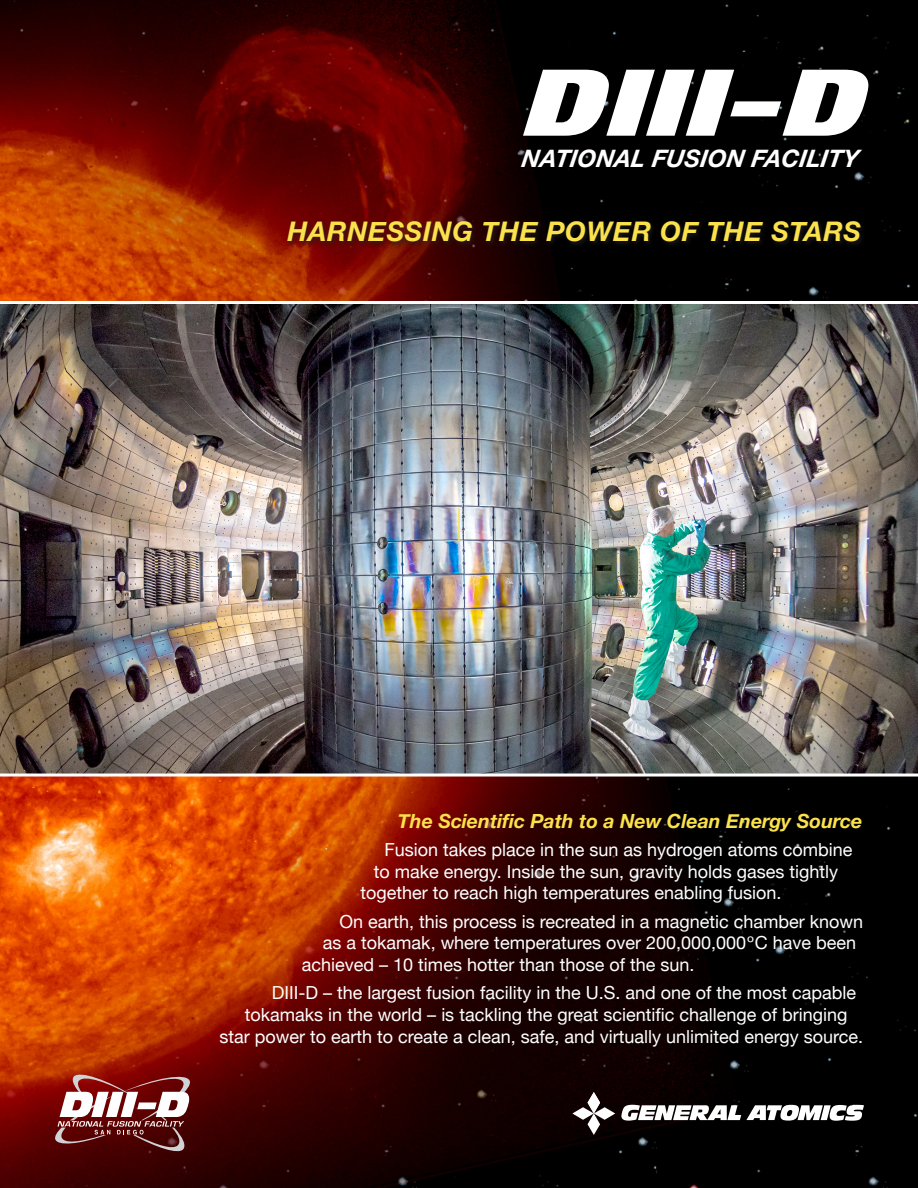
<style>
.page{position:relative;width:918px;height:1188px;background:#fff}
.page>*{position:absolute;margin:0;border:0;box-sizing:border-box;transform-origin:0 0}
.t1{font:italic 900 condensed 92.4px "Helvetica Neue LT Pro";color:#fff;scale:1.54 1}
.t2{font:italic 700 27px "Helvetica Neue";letter-spacing:.025em;color:#fbe24c}
.t3{font:italic 700 24px "Helvetica Neue LT Pro";letter-spacing:.01em;color:#fff}
.t4{font:italic 700 19.5px "Helvetica Neue";color:#fbe24c}
.t5{font:18px "Helvetica Neue";color:#fff}
</style>
<div class="page">
<img style="left:0;top:0;width:918px;height:1188px">
<div style="left:286px;top:219px;width:581px;height:29px;background:#231f20;opacity:.75"></div>
<svg style="left:54px;top:1070px;width:137px;height:85px"></svg>
<img style="left:0;top:301px;width:918px;height:476px">
<hr style="left:458px;top:509px;width:2px;height:32px;background:#f8e54c">
<svg style="left:621px;top:1105px;width:243px;height:16px"></svg>
<svg style="left:572px;top:1092px;width:43px;height:43px"></svg>
<p class="t1" style="left:517px;top:44px;width:223px">DIII-D</p>
<p class="t3" style="left:521px;top:144px;width:338px">NATIONAL FUSION FACILITY</p>
<p class="t2" style="left:287px;top:211px;width:575px">HARNESSING THE POWER OF THE STARS</p>
<p class="t4" style="left:398px;top:806px;width:466px">The Scientific Path to a New Clean Energy Source</p>
<p class="t5" style="left:384px;top:837px;width:470px">Fusion takes place in the sun as hydrogen atoms combine</p>
<p class="t5" style="left:374px;top:858px;width:466px">to make energy. Inside the sun, gravity holds gases tightly</p>
<p class="t5" style="left:360px;top:880px;width:423px">together to reach high temperatures enabling fusion.</p>
<p class="t5" style="left:339px;top:908px;width:525px">On earth, this process is recreated in a magnetic chamber known</p>
<p class="t5" style="left:323px;top:930px;width:535px">as a tokamak, where temperatures over 200,000,000ºC have been</p>
<p class="t5" style="left:302px;top:952px;width:394px">achieved – 10 times hotter than those of the sun.</p>
<p class="t5" style="left:272px;top:980px;width:586px">DIII-D – the largest fusion facility in the U.S. and one of the most capable</p>
<p class="t5" style="left:245px;top:1002px;width:604px">tokamaks in the world – is tackling the great scientific challenge of bringing</p>
<p class="t5" style="left:219px;top:1023px;width:645px">star power to earth to create a clean, safe, and virtually unlimited energy source.</p>
</div>
